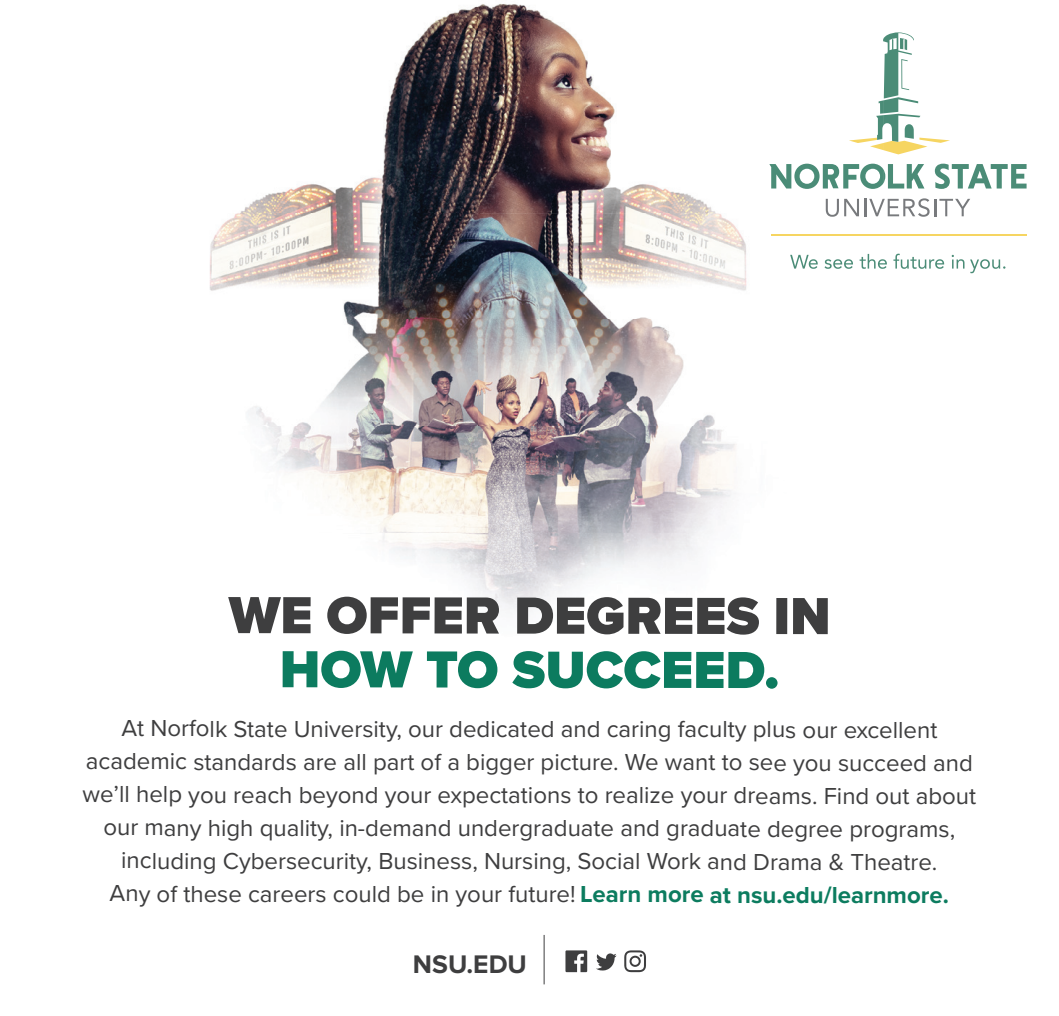
<style>
.page{position:relative;width:1059px;height:1016px;background:#fff}
.page>*{position:absolute;margin:0;border:0;box-sizing:border-box;transform-origin:0 0}
.t1{font:900 54px "Proxima Nova";letter-spacing:-.005em;color:#3e3e3f}
.t2{font:900 54px "Proxima Nova";letter-spacing:-.005em;color:#0c7b5f}
.t3{font:700 26.4px "Proxima Nova";color:#3e3e3f}
.t4{font:24px/33px "Proxima Nova";color:#3e3e3f;text-align:center}
.s1{font-weight:700;color:#0c7c5f}
</style>
<div class="page">
<img style="left:210px;top:3px;width:668px;height:609px">
<svg style="left:565px;top:950px;width:22px;height:21px"></svg>
<svg style="left:596px;top:953px;width:20px;height:17px"></svg>
<svg style="left:624px;top:950px;width:22px;height:21px"></svg>
<hr style="left:543px;top:934px;width:1px;height:50px;background:#3e3e3f">
<img style="left:790px;top:255px;width:18px;height:13px">
<svg style="left:808px;top:259px;width:9px;height:10px"></svg>
<svg style="left:824px;top:259px;width:29px;height:10px"></svg>
<svg style="left:859px;top:257px;width:6px;height:12px"></svg>
<img style="left:867px;top:254px;width:8px;height:14px">
<svg style="left:877px;top:259px;width:9px;height:10px"></svg>
<svg style="left:893px;top:253px;width:51px;height:16px"></svg>
<svg style="left:951px;top:255px;width:13px;height:13px"></svg>
<svg style="left:970px;top:259px;width:35px;height:14px"></svg>
<img style="left:822px;top:164px;width:17px;height:24px">
<img style="left:769px;top:164px;width:22px;height:24px">
<img style="left:794px;top:164px;width:25px;height:25px">
<img style="left:843px;top:164px;width:40px;height:25px">
<svg style="left:883px;top:164px;width:41px;height:24px"></svg>
<svg style="left:934px;top:164px;width:92px;height:25px"></svg>
<img style="left:825px;top:199px;width:13px;height:18px">
<img style="left:844px;top:199px;width:15px;height:17px">
<svg style="left:864px;top:199px;width:2px;height:17px"></svg>
<img style="left:869px;top:199px;width:14px;height:17px">
<svg style="left:883px;top:198px;width:46px;height:19px"></svg>
<hr style="left:933px;top:199px;width:3px;height:17px;background:#787a7d">
<svg style="left:939px;top:199px;width:31px;height:17px"></svg>
<img style="left:848px;top:138px;width:22px;height:5px">
<svg style="left:870px;top:32px;width:80px;height:122px"></svg>
<img style="left:876px;top:115px;width:7px;height:25px">
<hr style="left:883px;top:234px;width:143px;height:2px;background:#f6d561">
<img style="left:771px;top:234px;width:112px;height:2px">
<h1 class="t1" style="left:229px;top:575px;width:603px">WE OFFER DEGREES IN</h1>
<h1 class="t2" style="left:280px;top:629px;width:501px">HOW TO SUCCEED.</h1>
<p class="t4" style="left:83px;top:711px;width:895px">At Norfolk State University, our dedicated and caring faculty plus our excellent academic standards are all part of a bigger picture. We want to see you succeed and we’ll help you reach beyond your expectations to realize your dreams. Find out about our many high quality, in-demand undergraduate and graduate degree programs, including Cybersecurity, Business, Nursing, Social Work and Drama &amp; Theatre.<br>Any of these careers could be in your future! <span class="s1">Learn more at nsu.edu/learnmore.</span></p>
<p class="t3" style="left:413px;top:948px;width:115px">NSU.EDU</p>
</div>
